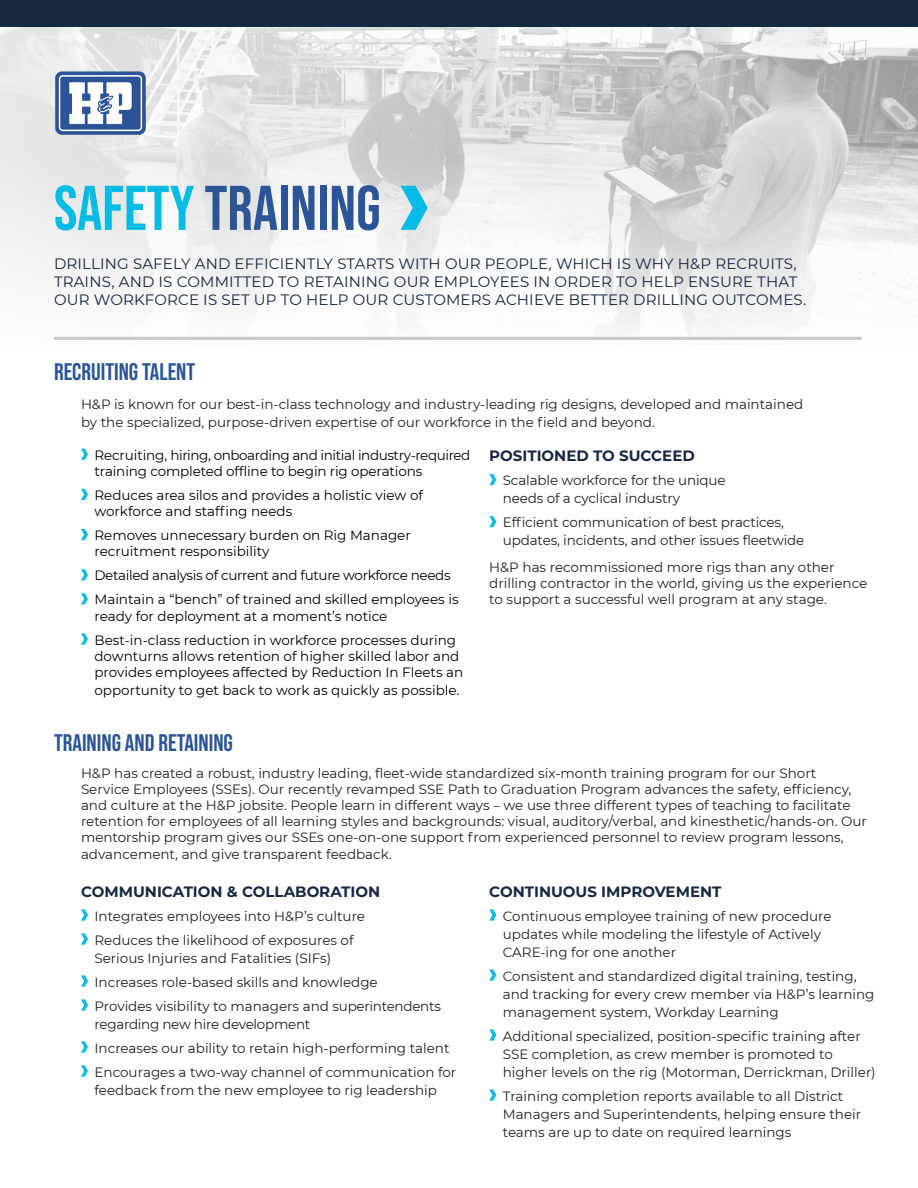
<style>
.page{position:relative;width:918px;height:1188px;background:#fff}
.page>*{position:absolute;margin:0;border:0;box-sizing:border-box;transform-origin:0 0}
.t1{font:700 63px "Bebas Neue Pro";color:#2b5597}
.t2{font:700 24px "Bebas Neue Pro";color:#2b5597}
.t3{font:15px/18px "Montserrat";letter-spacing:.01em;color:#142642}
.t4{font:700 15px "Montserrat";color:#172843}
.t5{font:13.5px/18px "Montserrat";color:#231f20}
.t6{font:13.5px/16.2px "Montserrat";color:#000}
.t7{font:13.5px/16.2px "Montserrat";letter-spacing:-.02em;color:#000}
.t8{font:13.5px/18px "Montserrat";letter-spacing:-.02em;color:#231f20}
.t9{font:13.5px "Montserrat";letter-spacing:-.025em;color:#000}
.s1{color:#02bce5}
</style>
<div class="page">
<svg style="left:0;top:27px;width:918px;height:310px"></svg>
<div style="left:0;top:0;width:918px;height:27px;background:#172843"></div>
<hr style="left:54px;top:337px;width:808px;height:3px;background:#c8c8c8">
<img style="left:54px;top:70px;width:93px;height:65px">
<svg style="left:81px;top:909px;width:7px;height:12px"></svg>
<svg style="left:81px;top:933px;width:7px;height:12px"></svg>
<svg style="left:81px;top:975px;width:7px;height:12px"></svg>
<svg style="left:81px;top:999px;width:7px;height:12px"></svg>
<svg style="left:81px;top:1041px;width:7px;height:12px"></svg>
<svg style="left:81px;top:1065px;width:7px;height:12px"></svg>
<svg style="left:489px;top:909px;width:7px;height:12px"></svg>
<svg style="left:489px;top:969px;width:7px;height:12px"></svg>
<svg style="left:489px;top:1029px;width:7px;height:12px"></svg>
<svg style="left:489px;top:1089px;width:7px;height:12px"></svg>
<svg style="left:81px;top:449px;width:7px;height:11px"></svg>
<svg style="left:81px;top:489px;width:7px;height:11px"></svg>
<svg style="left:81px;top:529px;width:7px;height:11px"></svg>
<svg style="left:81px;top:569px;width:7px;height:11px"></svg>
<svg style="left:81px;top:593px;width:7px;height:11px"></svg>
<svg style="left:81px;top:633px;width:7px;height:12px"></svg>
<svg style="left:489px;top:474px;width:7px;height:11px"></svg>
<svg style="left:489px;top:516px;width:7px;height:11px"></svg>
<svg style="left:401px;top:186px;width:27px;height:44px"></svg>
<p class="t1" style="left:54px;top:172px;width:328px"><span class="s1">SAFETY</span> TRAINING</p>
<p class="t3" style="left:54px;top:255px;width:754px">DRILLING SAFELY AND EFFICIENTLY STARTS WITH OUR PEOPLE, WHICH IS WHY H&amp;P RECRUITS,<br>TRAINS, AND IS COMMITTED TO RETAINING OUR EMPLOYEES IN ORDER TO HELP ENSURE THAT<br>OUR WORKFORCE IS SET UP TO HELP OUR CUSTOMERS ACHIEVE BETTER DRILLING OUTCOMES.</p>
<p class="t2" style="left:54px;top:358px;width:143px">RECRUITING TALENT</p>
<p class="t5" style="left:81px;top:395px;width:724px">H&amp;P is known for our best-in-class technology and industry-leading rig designs, developed and maintained by the specialized, purpose-driven expertise of our workforce in the field and beyond.</p>
<p class="t7" style="left:94px;top:446px;width:377px">Recruiting, hiring, onboarding and initial industry-required training completed offline to begin rig operations</p>
<p class="t6" style="left:94px;top:487px;width:330px">Reduces area silos and provides a holistic view of workforce and staffing needs</p>
<p class="t6" style="left:94px;top:527px;width:318px">Removes unnecessary burden on Rig Manager recruitment responsibility</p>
<p class="t9" style="left:94px;top:566px;width:358px">Detailed analysis of current and future workforce needs</p>
<p class="t6" style="left:94px;top:591px;width:366px">Maintain a “bench” of trained and skilled employees is ready for deployment at a moment’s notice</p>
<p class="t6" style="left:94px;top:631px;width:370px">Best-in-class reduction in workforce processes during downturns allows retention of higher skilled labor and provides employees affected by Reduction In Fleets an</p>
<p class="t6" style="left:94px;top:682px;width:367px">opportunity to get back to work as quickly as possible.</p>
<p class="t4" style="left:489px;top:445px;width:207px">POSITIONED TO SUCCEED</p>
<p class="t5" style="left:503px;top:471px;width:224px">Scalable workforce for the unique needs of a cyclical industry</p>
<p class="t5" style="left:503px;top:513px;width:303px">Efficient communication of best practices, updates, incidents, and other issues fleetwide</p>
<p class="t5" style="left:489px;top:559px;width:380px;line-height:16.2px">H&amp;P has recommissioned more rigs than any other drilling contractor in the world, giving us the experience to support a successful well program at any stage.</p>
<p class="t2" style="left:54px;top:729px;width:181px">TRAINING AND RETAINING</p>
<p class="t5" style="left:81px;top:764px;width:787px;line-height:16.2px">H&amp;P has created a robust, industry leading, fleet-wide standardized six-month training program for our Short Service Employees (SSEs). Our recently revamped SSE Path to Graduation Program advances the safety, efficiency, and culture at the H&amp;P jobsite. People learn in different ways – we use three different types of teaching to facilitate retention for employees of all learning styles and backgrounds: visual, auditory/verbal, and kinesthetic/hands-on. Our mentorship program gives our SSEs one-on-one support from experienced personnel to review program lessons, advancement, and give transparent feedback.</p>
<p class="t4" style="left:81px;top:880px;width:301px">COMMUNICATION &amp; COLLABORATION</p>
<p class="t5" style="left:95px;top:906px;width:272px">Integrates employees into H&amp;P’s culture</p>
<p class="t5" style="left:94px;top:930px;width:261px">Reduces the likelihood of exposures of<br>Serious Injuries and Fatalities (SIFs)</p>
<p class="t5" style="left:95px;top:972px;width:285px">Increases role-based skills and knowledge</p>
<p class="t8" style="left:94px;top:996px;width:348px">Provides visibility to managers and superintendents regarding new hire development</p>
<p class="t5" style="left:94px;top:1038px;width:357px">Increases our ability to retain high-performing talent</p>
<p class="t5" style="left:94px;top:1062px;width:363px">Encourages a two-way channel of communication for feedback from the new employee to rig leadership</p>
<p class="t4" style="left:489px;top:880px;width:234px">CONTINUOUS IMPROVEMENT</p>
<p class="t5" style="left:503px;top:906px;width:330px">Continuous employee training of new procedure updates while modeling the lifestyle of Actively<br>CARE-ing for one another</p>
<p class="t5" style="left:503px;top:966px;width:373px">Consistent and standardized digital training, testing, and tracking for every crew member via H&amp;P’s learning management system, Workday Learning</p>
<p class="t5" style="left:503px;top:1026px;width:374px">Additional specialized, position-specific training after<br>SSE completion, as crew member is promoted to higher levels on the rig (Motorman, Derrickman, Driller)</p>
<p class="t5" style="left:503px;top:1086px;width:360px">Training completion reports available to all District<br>Managers and Superintendents, helping ensure their teams are up to date on required learnings</p>
</div>
